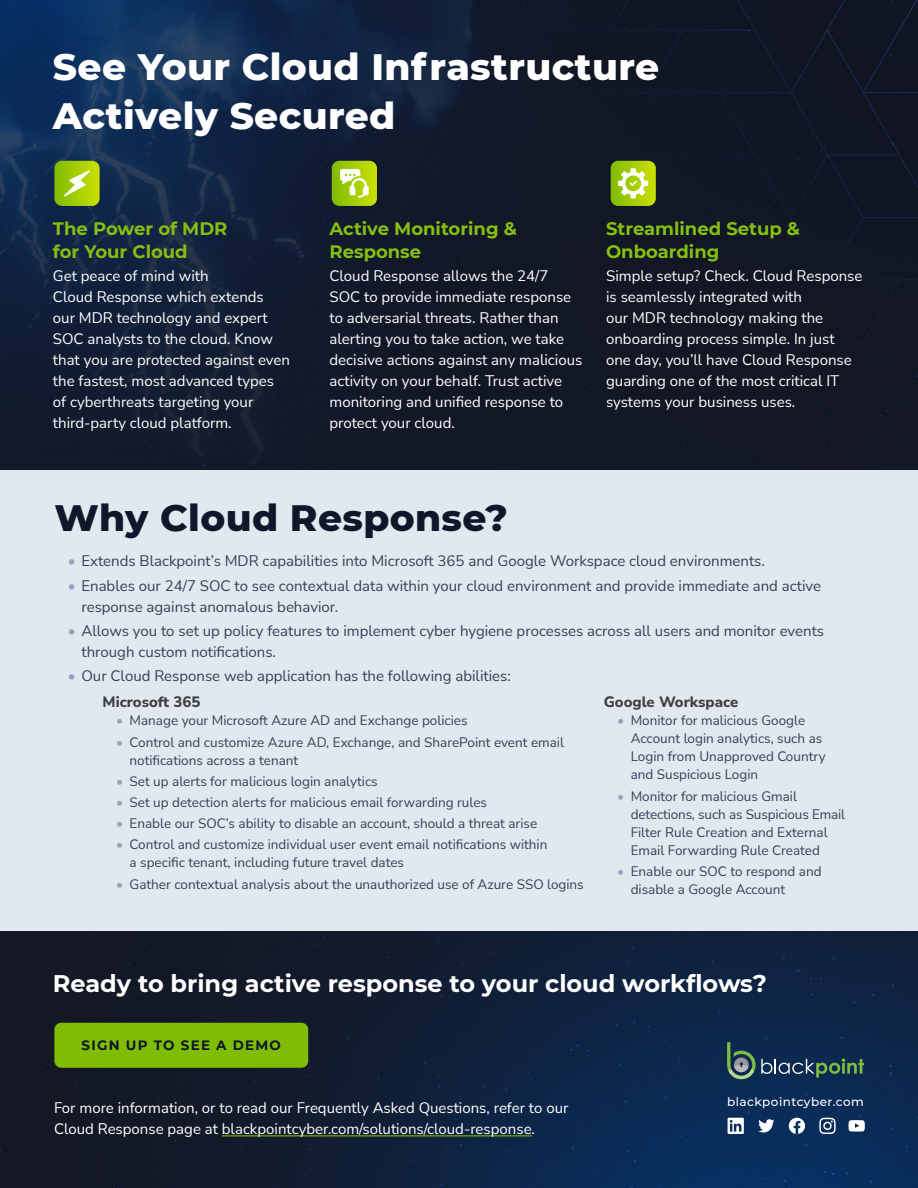
<style>
.page{position:relative;width:918px;height:1188px;background:#fff}
.page>*{position:absolute;margin:0;border:0;box-sizing:border-box;transform-origin:0 0}
.deck{font:800 37.5px/49.5px "Montserrat";letter-spacing:.01em;color:#fff}
.deck-2{font:800 37.5px "Montserrat";letter-spacing:.01em;color:#0f172a}
.small_subhead{font:700 24px "Montserrat";color:#fff}
.small_subhead-2{font:700 18px/22.5px "Montserrat";color:#85bf10}
.t1{font:15px/21px "Nunito Sans";color:#fff}
.t2{font:15px/21px "Nunito Sans";color:#334155}
.t3{font:800 15px "Nunito Sans";color:#3e3e3f}
.t4{font:13.5px/18px "Nunito Sans";color:#334155}
.kicker{font:700 13.5px "Montserrat";letter-spacing:.09em;color:#0f172a}
.kicker-2{font:500 12px "Montserrat";letter-spacing:.04em;color:#fff}
.s1{color:#94a3b8}
</style>
<div class="page">
<div style="left:0;top:444px;width:918px;height:519px;background:#e2e8f0"></div>
<img style="left:0;top:932px;width:918px;height:256px">
<img style="left:0;top:0;width:918px;height:470px">
<svg style="left:54px;top:161px;width:46px;height:45px;background:#a7cb1d"></svg>
<svg style="left:611px;top:161px;width:45px;height:45px"></svg>
<svg style="left:332px;top:161px;width:45px;height:45px;background:#b2d230"></svg>
<div style="left:48px;top:1019px;width:267px;height:58px;background:#231f20;opacity:.15"></div>
<div style="left:54px;top:1023px;width:254px;height:45px;background:#7fbc03;border-radius:7px"></div>
<hr style="left:222px;top:1135px;width:310px;height:1px;background:#7fbc03">
<svg style="left:727px;top:1042px;width:137px;height:37px;background:#294859"></svg>
<svg style="left:789px;top:1118px;width:16px;height:16px"></svg>
<svg style="left:819px;top:1118px;width:17px;height:16px"></svg>
<svg style="left:728px;top:1118px;width:16px;height:16px"></svg>
<svg style="left:758px;top:1119px;width:16px;height:13px"></svg>
<svg style="left:849px;top:1120px;width:16px;height:12px"></svg>
<p class="deck" style="left:53px;top:40px;width:608px">See Your Cloud Infrastructure<br>Actively Secured</p>
<p class="small_subhead-2" style="left:53px;top:217px;width:176px">The Power of MDR for Your Cloud</p>
<p class="t1" style="left:53px;top:265px;width:239px">Get peace of mind with<br>Cloud Response which extends<br>our MDR technology and expert<br>SOC analysts to the cloud. Know that you are protected against even the fastest, most advanced types of cyberthreats targeting your third-party cloud platform.</p>
<p class="small_subhead-2" style="left:330px;top:217px;width:189px">Active Monitoring &amp;<br>Response</p>
<p class="t1" style="left:330px;top:265px;width:254px">Cloud Response allows the 24/7<br>SOC to provide immediate response to adversarial threats. Rather than alerting you to take action, we take decisive actions against any malicious activity on your behalf. Trust active monitoring and unified response to protect your cloud.</p>
<p class="small_subhead-2" style="left:606px;top:217px;width:195px">Streamlined Setup &amp;<br>Onboarding</p>
<p class="t1" style="left:606px;top:265px;width:258px">Simple setup? Check. Cloud Response is seamlessly integrated with<br>our MDR technology making the onboarding process simple. In just one day, you’ll have Cloud Response guarding one of the most critical IT systems your business uses.</p>
<p class="deck-2" style="left:54px;top:490px;width:455px">Why Cloud Response?</p>
<p class="t2" style="left:68px;top:550px;width:698px"><span class="s1">•</span> Extends Blackpoint’s MDR capabilities into Microsoft 365 and Google Workspace cloud environments.</p>
<p class="t2" style="left:81px;top:574px;width:741px;text-indent:-14px"><span class="s1">•</span> Enables our 24/7 SOC to see contextual data within your cloud environment and provide immediate and active response against anomalous behavior.</p>
<p class="t2" style="left:81px;top:620px;width:744px;text-indent:-14px"><span class="s1">•</span> Allows you to set up policy features to implement cyber hygiene processes across all users and monitor events through custom notifications.</p>
<p class="t2" style="left:68px;top:665px;width:444px"><span class="s1">•</span> Our Cloud Response web application has the following abilities:</p>
<p class="t3" style="left:103px;top:691px;width:99px">Microsoft 365</p>
<p class="t4" style="left:116px;top:711px;width:353px"><span class="s1">•</span> Manage your Microsoft Azure AD and Exchange policies</p>
<p class="t4" style="left:130px;top:732px;width:436px;text-indent:-14px"><span class="s1">•</span> Control and customize Azure AD, Exchange, and SharePoint event email notifications across a tenant</p>
<p class="t4" style="left:116px;top:772px;width:263px"><span class="s1">•</span> Set up alerts for malicious login analytics</p>
<p class="t4" style="left:116px;top:793px;width:372px"><span class="s1">•</span> Set up detection alerts for malicious email forwarding rules</p>
<p class="t4" style="left:116px;top:814px;width:423px"><span class="s1">•</span> Enable our SOC’s ability to disable an account, should a threat arise</p>
<p class="t4" style="left:130px;top:835px;width:419px;text-indent:-14px"><span class="s1">•</span> Control and customize individual user event email notifications within a specific tenant, including future travel dates</p>
<p class="t4" style="left:116px;top:874px;width:469px"><span class="s1">•</span> Gather contextual analysis about the unauthorized use of Azure SSO logins</p>
<p class="t3" style="left:604px;top:691px;width:136px">Google Workspace</p>
<p class="t4" style="left:631px;top:711px;width:196px;text-indent:-14px"><span class="s1">•</span> Monitor for malicious Google<br>Account login analytics, such as<br>Login from Unapproved Country and Suspicious Login</p>
<p class="t4" style="left:631px;top:786px;width:216px;text-indent:-14px"><span class="s1">•</span> Monitor for malicious Gmail detections, such as Suspicious Email Filter Rule Creation and External Email Forwarding Rule Created</p>
<p class="t4" style="left:631px;top:862px;width:192px;text-indent:-14px"><span class="s1">•</span> Enable our SOC to respond and disable a Google Account</p>
<p class="small_subhead" style="left:53px;top:966px;width:715px">Ready to bring active response to your cloud workflows?</p>
<p class="kicker" style="left:82px;top:1035px;width:201px">SIGN UP TO SEE A DEMO</p>
<p class="t1" style="left:54px;top:1097px;width:516px">For more information, or to read our Frequently Asked Questions, refer to our<br>Cloud Response page at blackpointcyber.com/solutions/cloud-response.</p>
<p class="kicker-2" style="left:727px;top:1093px;width:138px">blackpointcyber.com</p>
</div>
